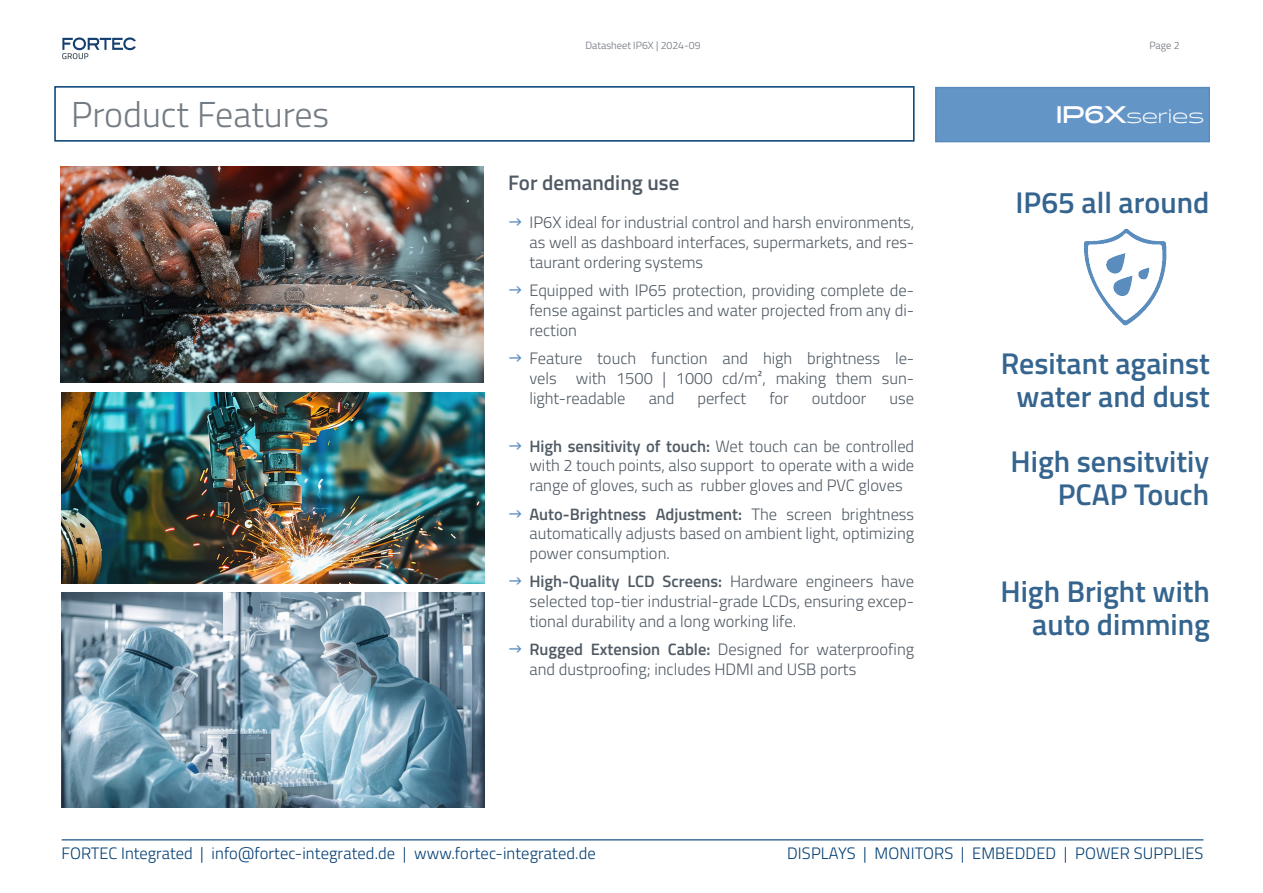
<style>
.page{position:relative;width:1263px;height:893px;background:#fff}
.page>*{position:absolute;margin:0;border:0;box-sizing:border-box;transform-origin:0 0}
.t1{font:300 36px "Titillium Web";color:#737b83}
.t2{font:600 30px/33px "Titillium Web";color:#35658f;text-align:right}
.t3{font:600 21px "Titillium Web";color:#505a64}
.t4{font:300 19.5px "Halogen";color:#fff}
.t5{font:300 16.5px/19.8px "Titillium Web";color:#505a64;text-align:justify}
.t6{font:300 16.5px "Titillium Web";letter-spacing:.005em;color:#023e73}
.t7{font:300 10.5px "Titillium Web";color:#69717a}
.s1{font-weight:700;font-size:24px}
.s2{font-weight:600}
</style>
<div class="page">
<svg style="left:62px;top:37px;width:74px;height:22px"></svg>
<hr style="left:62px;top:839px;width:1141px;height:2px;background:#023e73">
<div style="left:935px;top:87px;width:275px;height:55px;background:#6395c7"></div>
<div style="left:54px;top:86px;width:860px;height:56px;border:2px solid #023e73"></div>
<img style="left:62px;top:592px;width:423px;height:216px">
<img style="left:62px;top:393px;width:423px;height:191px">
<img style="left:60px;top:167px;width:423px;height:215px">
<img style="left:1084px;top:228px;width:83px;height:98px">
<p class="t7" style="left:585px;top:38px;width:117px">Datasheet IP6X | 2024-09</p>
<p class="t7" style="left:1149px;top:38px;width:32px">Page 2</p>
<p class="t1" style="left:71px;top:89px;width:260px">Product Features</p>
<p class="t4" style="left:1056px;top:105px;width:149px"><span class="s1">IP6X</span>series</p>
<p class="t3" style="left:508px;top:167px;width:173px">For demanding use</p>
<p class="t5" style="left:529px;top:212px;width:386px">IP6X ideal for industrial control and harsh environments, as well as dashboard interfaces, supermarkets, and res&shy;taurant ordering systems</p>
<p class="t5" style="left:529px;top:280px;width:386px">Equipped with IP65 protection, providing complete de&shy;fense against particles and water projected from any di&shy;rection</p>
<p class="t5" style="left:529px;top:347px;width:386px">Feature touch function and high brightness le&shy;vels with 1500 | 1000 cd/m², making them sun&shy;light-readable</p>
<p class="t5" style="left:649px;top:387px;width:27px">and</p>
<p class="t5" style="left:697px;top:387px;width:50px">perfect</p>
<p class="t5" style="left:769px;top:387px;width:21px">for</p>
<p class="t5" style="left:812px;top:387px;width:56px">outdoor</p>
<p class="t5" style="left:890px;top:387px;width:26px">use</p>
<p class="t5" style="left:529px;top:435px;width:386px"><span class="s2">High sensitivity of touch:</span> Wet touch can be controlled with 2 touch points, also support to operate with a wide range of gloves, such as rubber gloves and PVC gloves</p>
<p class="t5" style="left:529px;top:503px;width:386px"><span class="s2">Auto-Brightness Adjustment:</span> The screen brightness automatically adjusts based on ambient light, optimizing power consumption.</p>
<p class="t5" style="left:529px;top:571px;width:386px"><span class="s2">High-Quality LCD Screens:</span> Hardware engineers have selected top-tier industrial-grade LCDs, ensuring excep&shy;tional durability and a long working life.</p>
<p class="t5" style="left:529px;top:639px;width:386px"><span class="s2">Rugged Extension Cable:</span> Designed for waterproofing and dustproofing; includes HDMI and USB ports</p>
<p class="t2" style="left:1015px;top:184px;width:195px">IP65 all around</p>
<p class="t2" style="left:1001px;top:345px;width:211px">Resitant against</p>
<p class="t2" style="left:1017px;top:378px;width:195px">water and dust</p>
<p class="t2" style="left:1010px;top:443px;width:200px">High sensitvitiy<br>PCAP Touch</p>
<p class="t2" style="left:1000px;top:573px;width:211px">High Bright with auto dimming</p>
<p class="t6" style="left:62px;top:841px;width:536px">FORTEC Integrated | info@fortec-integrated.de | www.fortec-integrated.de</p>
<p class="t6" style="left:787px;top:841px;width:418px">DISPLAYS | MONITORS | EMBEDDED | POWER SUPPLIES</p>
</div>
